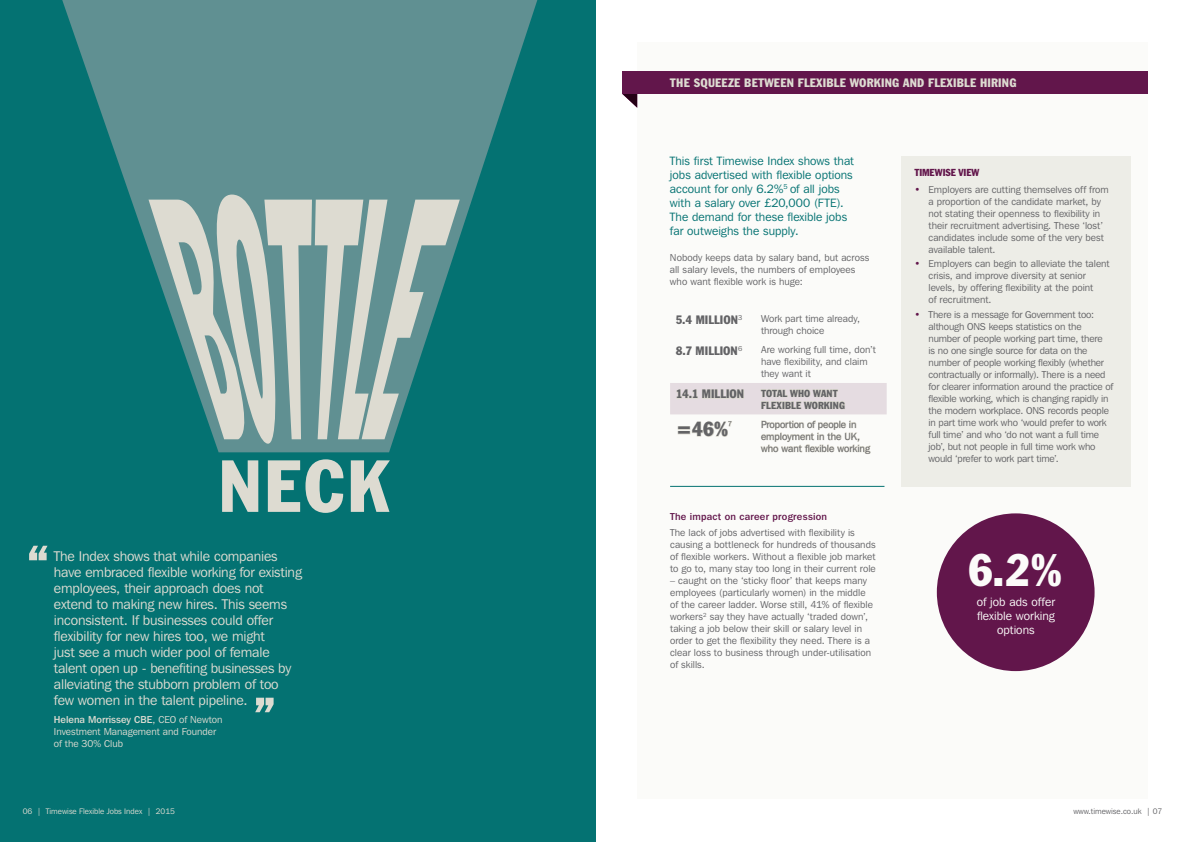
<style>
.page{position:relative;width:1191px;height:842px;background:#fff}
.page>*{position:absolute;margin:0;border:0;box-sizing:border-box;transform-origin:0 0}
.t1{font:condensed 44.8px "Franklin Gothic BT";color:#fbfbf9}
.t2{font:condensed 20px "Franklin Gothic BT";color:#636366}
.t3{font:14px/16px "Franklin Gothic IT Cby BT";letter-spacing:-.01em;color:#dddbd1}
.t4{font:12px/14px "Franklin Gothic IT Cby BT";letter-spacing:.005em;color:#047272}
.t5{font:condensed 12px "Franklin Gothic BT";letter-spacing:.02em;color:#dddbd1}
.t6{font:12px/14px "Franklin Gothic IT Cby BT";letter-spacing:.005em;color:#fbfbf9;text-align:center}
.t7{font:condensed 12px "Franklin Gothic BT";letter-spacing:.005em;color:#636366}
.t8{font:10px/12px "Franklin Gothic IT Cby BT";color:#636366}
.t9{font:10px/12px "Franklin Gothic IT Cby BT";color:#dddbd1}
.t10{font:500 10px "Franklin Gothic IT Cby BT";letter-spacing:.025em;color:#62164b}
.t11{font:condensed 10px/12px "Franklin Gothic BT";letter-spacing:.01em;color:#636366}
.t12{font:condensed 10px "Franklin Gothic BT";letter-spacing:-.01em;color:#62164b}
.t13{font:8px "Franklin Gothic IT Cby BT";color:#dddbd1}
.t14{font:8px "Franklin Gothic IT Cby BT";color:#636366}
.t15{font:7px "Franklin Gothic IT Cby BT";color:#636366}
.s1{font-weight:500}
.s2{color:#62164b}
</style>
<div class="page">
<div style="left:637px;top:43px;width:510px;height:756px;background:#fbfbf9"></div>
<div style="left:936px;top:513px;width:158px;height:158px;background:#62164b;border-radius:50%"></div>
<div style="left:0;top:0;width:595px;height:842px;background:#047272"></div>
<svg style="left:62px;top:0;width:475px;height:452px;fill:#609092"></svg>
<svg style="left:222px;top:459px;width:168px;height:54px"></svg>
<svg style="left:29px;top:546px;width:19px;height:14px"></svg>
<svg style="left:255px;top:698px;width:19px;height:14px"></svg>
<div style="left:901px;top:156px;width:229px;height:330px;background:#edede7"></div>
<svg style="left:148px;top:193px;width:312px;height:252px"></svg>
<svg style="left:670px;top:383px;width:216px;height:31px;background:#e3dbde"></svg>
<svg style="left:678px;top:421px;width:54px;height:16px"></svg>
<svg style="left:760px;top:420px;width:110px;height:34px"></svg>
<hr style="left:670px;top:486px;width:214px;height:1px;background:#047272">
<svg style="left:622px;top:94px;width:15px;height:14px"></svg>
<div style="left:622px;top:71px;width:525px;height:23px;background:#62164b"></div>
<p class="t5" style="left:670px;top:75px;width:348px">THE SQUEEZE BETWEEN FLEXIBLE WORKING AND FLEXIBLE HIRING</p>
<p class="t3" style="left:54px;top:548px;width:249px">The Index shows that while companies have embraced flexible working for existing employees, their approach does not extend to making new hires. This seems inconsistent. If businesses could offer flexibility for new hires too, we might<br>just see a much wider pool of female talent open up - benefiting businesses by alleviating the stubborn problem of too few women in the talent pipeline.</p>
<p class="t9" style="left:54px;top:713px;width:170px"><span class="s1">Helena Morrissey CBE</span>, CEO of Newton<br>Investment Management and Founder of the 30% Club</p>
<p class="t4" style="left:670px;top:154px;width:186px">This first Timewise Index shows that jobs advertised with flexible options account for only 6.2%<sup>5</sup> of all jobs with a salary over £20,000 (FTE).<br>The demand for these flexible jobs far outweighs the supply.</p>
<p class="t8" style="left:670px;top:251px;width:201px">Nobody keeps data by salary band, but across all salary levels, the numbers of employees who want flexible work is huge:</p>
<p class="t7" style="left:676px;top:312px;width:68px">5.4 MILLION<sup>3</sup></p>
<p class="t8" style="left:761px;top:313px;width:101px">Work part time already, through choice</p>
<p class="t7" style="left:676px;top:343px;width:68px">8.7 MILLION<sup>6</sup></p>
<p class="t8" style="left:761px;top:344px;width:116px">Are working full time, don’t have flexibility, and claim they want it</p>
<p class="t7" style="left:676px;top:386px;width:70px">14.1 MILLION</p>
<p class="t11" style="left:761px;top:387px;width:85px">TOTAL WHO WANT<br>FLEXIBLE WORKING</p>
<h2 class="t2" style="left:676px;top:416px;width:53px">=46%</h2>
<p class="t15" style="left:728px;top:419px;width:6px">7</p>
<p class="t8" style="left:761px;top:418px;width:110px">Proportion of people in employment in the UK, who want flexible working</p>
<p class="t10" style="left:670px;top:510px;width:159px">The impact on career progression</p>
<p class="t8" style="left:670px;top:526px;width:207px">The lack of jobs advertised with flexibility is causing a bottleneck for hundreds of thousands of flexible workers. Without a flexible job market to go to, many stay too long in their current role</p>
<p class="t8" style="left:670px;top:574px;width:204px">– caught on the ‘sticky floor’ that keeps many employees (particularly women) in the middle of the career ladder. Worse still, 41% of flexible workers<sup>2</sup> say they have actually ‘traded down’, taking a job below their skill or salary level in order to get the flexibility they need. There is a clear loss to business through under-utilisation of skills.</p>
<p class="t12" style="left:914px;top:166px;width:67px">TIMEWISE VIEW</p>
<p class="t8" style="left:928px;top:183px;width:182px;text-indent:-14px"><span class="s2">•</span> Employers are cutting themselves off from a proportion of the candidate market, by not stating their openness to flexibility in their recruitment advertising. These ‘lost’ candidates include some of the very best available talent.</p>
<p class="t8" style="left:928px;top:258px;width:183px;text-indent:-14px"><span class="s2">•</span> Employers can begin to alleviate the talent crisis, and improve diversity at senior levels, by offering flexibility at the point<br>of recruitment.</p>
<p class="t8" style="left:928px;top:309px;width:186px;text-indent:-14px"><span class="s2">•</span> There is a message for Government too: although ONS keeps statistics on the number of people working part time, there<br>is no one single source for data on the number of people working flexibly (whether contractually or informally). There is a need for clearer information around the practice of flexible working, which is changing rapidly in the modern workplace. ONS records people in part time work who ‘would prefer to work full time’ and who ‘do not want a full time job’, but not people in full time work who would ‘prefer to work part time’.</p>
<h1 class="t1" style="left:968px;top:540px;width:95px">6.2%</h1>
<p class="t6" style="left:976px;top:595px;width:80px">of job ads offer flexible working options</p>
<p class="t13" style="left:23px;top:806px;width:6px">A</p>
<p class="t13" style="left:120px;top:806px;width:52px">Index | 2015</p>
<p class="t14" style="left:1073px;top:806px;width:91px">www.timewise.co.uk | 07</p>
<p class="t13" style="left:23px;top:806px;width:154px">06 | Timewise Flexible Jobs Index | 2015</p>
</div>
